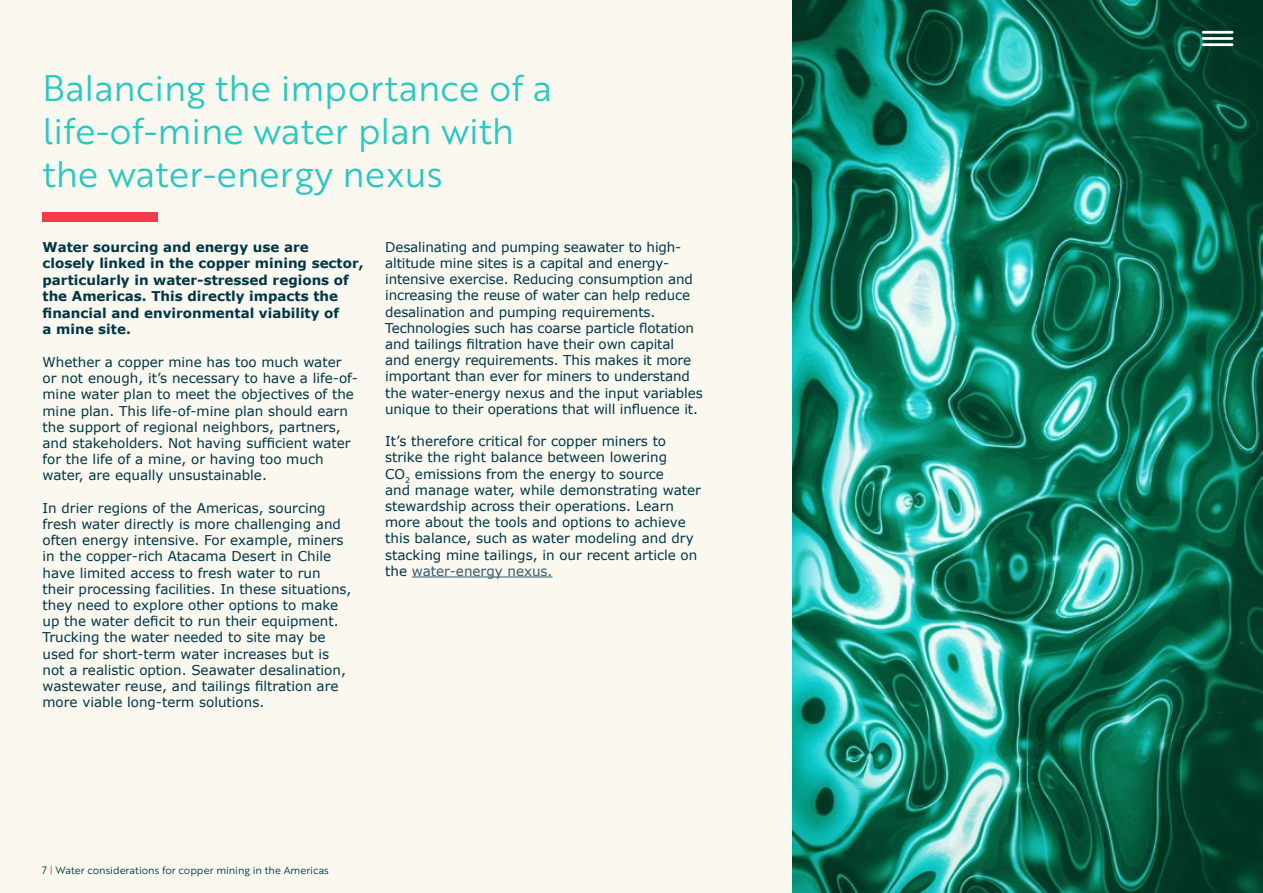
<style>
.page{position:relative;width:1263px;height:893px;background:#fff}
.page>*{position:absolute;margin:0;border:0;box-sizing:border-box;transform-origin:0 0}
.t1{font:36px/43.2px "Brother 1816";color:#29c8c1}
.t2{font:13.5px/16.2px "Verdana";color:#003645}
.t3{font:700 13.5px/16.5px "Verdana";color:#003645}
.t4{font:10.35px "Brother 1816";color:#003645}
.s1{color:#335e6a}
.s2{color:#f43a4f}
</style>
<div class="page">
<div style="left:0;top:0;width:842px;height:893px;background:#faf8ef"></div>
<img style="left:792px;top:0;width:471px;height:893px">
<hr style="left:1202px;top:31px;width:31px;height:3px;background:#fff">
<hr style="left:1202px;top:37px;width:31px;height:3px;background:#fff">
<hr style="left:1202px;top:43px;width:31px;height:3px;background:#fff">
<hr style="left:412px;top:577px;width:140px;height:1px;background:#335e6a">
<div style="left:43px;top:213px;width:115px;height:9px;background:#f43a4f"></div>
<h1 class="t1" style="left:43px;top:65px;width:511px">Balancing the importance of a life-of-mine water plan with the water-energy nexus</h1>
<p class="t3" style="left:43px;top:239px;width:323px">Water sourcing and energy use are closely linked in the copper mining sector, particularly in water-stressed regions of the Americas. This directly impacts the financial and environmental viability of<br>a mine site.</p>
<p class="t2" style="left:43px;top:354px;width:317px">Whether a copper mine has too much water or not enough, it’s necessary to have a life-of&shy;mine water plan to meet the objectives of the mine plan. This life-of-mine plan should earn the support of regional neighbors, partners, and stakeholders. Not having sufficient water for the life of a mine, or having too much water, are equally unsustainable.</p>
<p class="t2" style="left:43px;top:500px;width:310px">In drier regions of the Americas, sourcing fresh water directly is more challenging and often energy intensive. For example, miners in the copper-rich Atacama Desert in Chile have limited access to fresh water to run their processing facilities. In these situations, they need to explore other options to make up the water deficit to run their equipment.<br>Trucking the water needed to site may be used for short-term water increases but is not a realistic option. Seawater desalination, wastewater reuse, and tailings filtration are more viable long-term solutions.</p>
<p class="t2" style="left:385px;top:239px;width:319px">Desalinating and pumping seawater to high&shy;altitude mine sites is a capital and energy&shy;intensive exercise. Reducing consumption and increasing the reuse of water can help reduce desalination and pumping requirements.<br>Technologies such has coarse particle flotation and tailings filtration have their own capital<br>and energy requirements. This makes it more important than ever for miners to understand the water-energy nexus and the input variables unique to their operations that will influence it.</p>
<p class="t2" style="left:385px;top:433px;width:317px">It’s therefore critical for copper miners to strike the right balance between lowering<br>CO<sub>2</sub> emissions from the energy to source<br>and manage water, while demonstrating water stewardship across their operations. Learn more about the tools and options to achieve this balance, such as water modeling and dry stacking mine tailings, in our recent article on the <span class="s1">water-energy nexus.</span></p>
<p class="t4" style="left:42px;top:863px;width:288px">7 <span class="s2">|</span> Water considerations for copper mining in the Americas</p>
</div>
